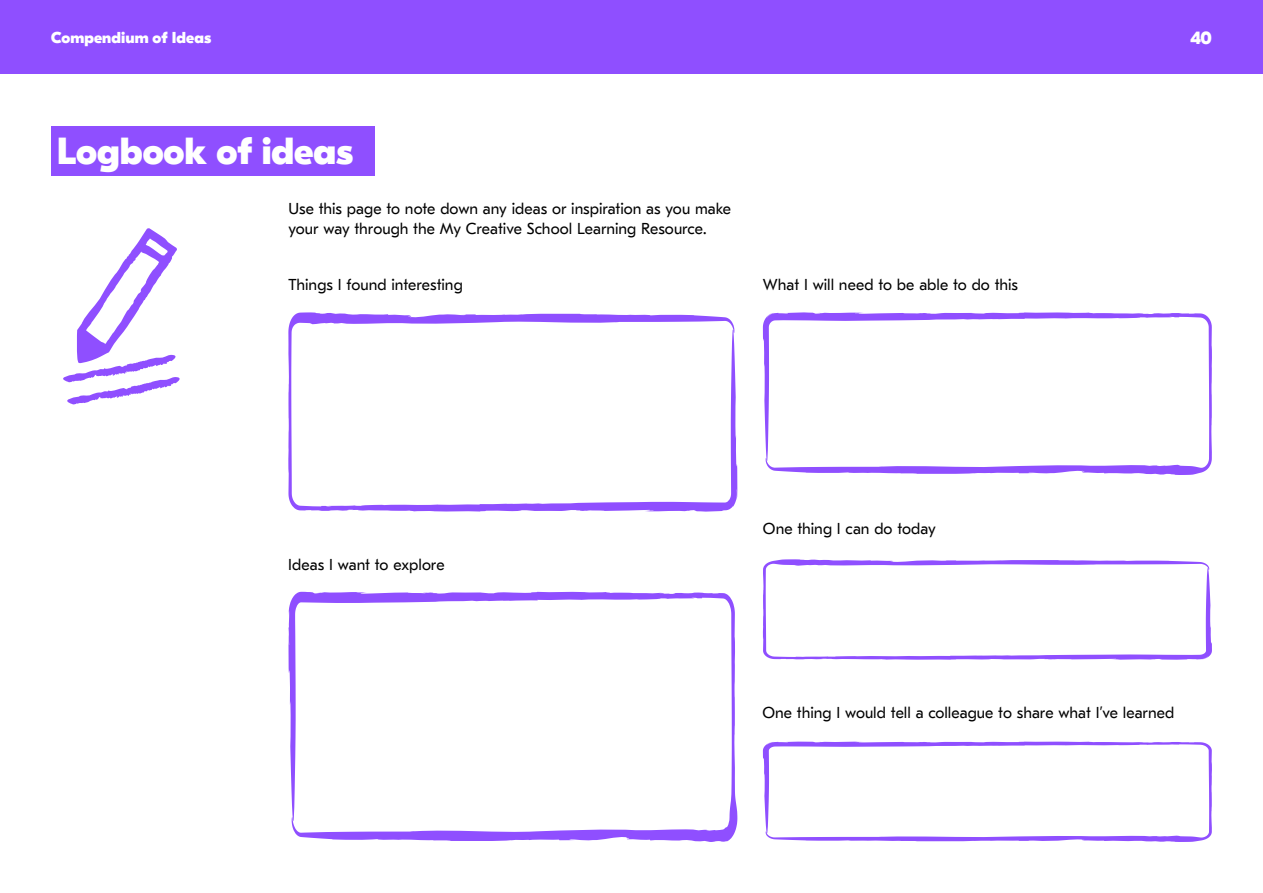
<style>
.page{position:relative;width:1263px;height:893px;background:#fff}
.page>*{position:absolute;margin:0;border:0;box-sizing:border-box;transform-origin:0 0}
.t1{font:800 37.5px "GT Eesti Display";color:#fff}
.t2{font:800 18px "GT Eesti Display";color:#fff}
.t3{font:15.75px/20.2px "GT Eesti Text";color:#000}
.t4{font:800 15.75px "GT Eesti Display";letter-spacing:.005em;color:#fff}
</style>
<div class="page">
<div style="left:0;top:0;width:1263px;height:73px;background:#8f4fff"></div>
<div style="left:51px;top:126px;width:323px;height:49px;background:#8f4fff"></div>
<svg style="left:63px;top:228px;width:117px;height:176px"></svg>
<svg style="left:288px;top:592px;width:449px;height:250px"></svg>
<svg style="left:288px;top:312px;width:449px;height:200px"></svg>
<svg style="left:763px;top:312px;width:449px;height:163px"></svg>
<svg style="left:763px;top:559px;width:449px;height:101px"></svg>
<svg style="left:763px;top:741px;width:449px;height:101px"></svg>
<p class="t4" style="left:51px;top:28px;width:162px">Compendium of Ideas</p>
<h1 class="t1" style="left:57px;top:130px;width:298px">Logbook of ideas</h1>
<p class="t3" style="left:288px;top:199px;width:444px">Use this page to note down any ideas or inspiration as you make your way through the My Creative School Learning Resource.</p>
<p class="t3" style="left:288px;top:275px;width:176px">Things I found interesting</p>
<p class="t3" style="left:763px;top:275px;width:257px">What I will need to be able to do this</p>
<p class="t2" style="left:1190px;top:28px;width:23px">40</p>
<p class="t3" style="left:288px;top:554px;width:158px">Ideas I want to explore</p>
<p class="t3" style="left:763px;top:518px;width:174px">One thing I can do today</p>
<p class="t3" style="left:762px;top:703px;width:413px">One thing I would tell a colleague to share what I’ve learned</p>
</div>
